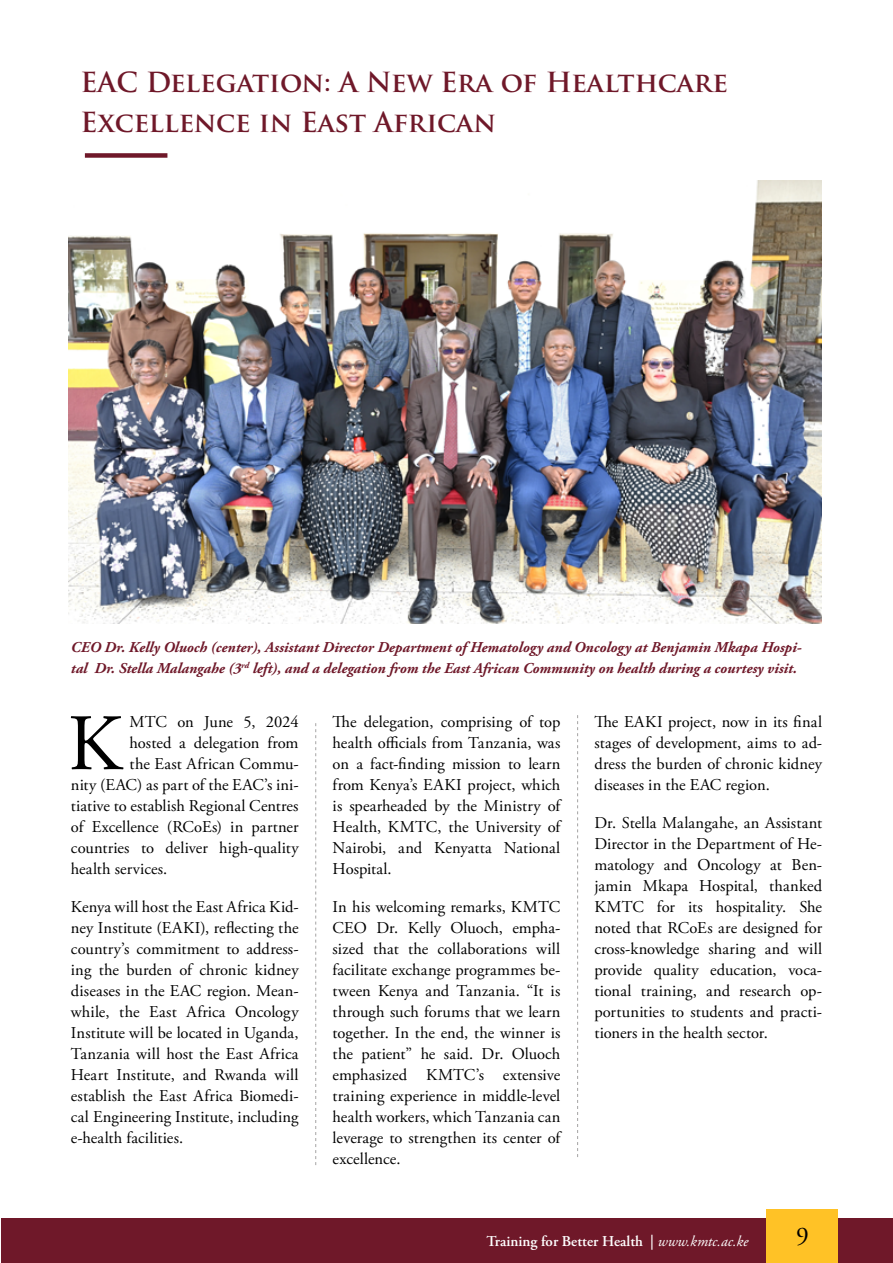
<style>
.page{position:relative;width:893px;height:1263px;background:#fff}
.page>*{position:absolute;margin:0;border:0;box-sizing:border-box;transform-origin:0 0}
.t1{font:79.8px "Adobe Garamond Pro";color:#000}
.t2{font:700 27px/40.5px "Trajan Pro";color:#6f1829}
.t3{font:25.5px "Adobe Garamond Pro";color:#000}
.t4{font:16.5px/21px "Adobe Garamond Pro";letter-spacing:.005em;color:#000;text-align:justify}
.t5{font:italic 700 15px/21px "Adobe Garamond Pro";color:#6f1829}
.t6{font:600 15px "Adobe Garamond Pro";color:#fff}
.s1{font-weight:400;font-style:italic}
</style>
<div class="page">
<div style="left:1px;top:1218px;width:892px;height:45px;background:#6f1829"></div>
<div style="left:767px;top:1209px;width:71px;height:54px;background:#ffc226"></div>
<img style="left:69px;top:181px;width:752px;height:443px">
<div style="left:85px;top:153px;width:82px;height:5px;background:#6f1829"></div>
<svg style="left:315px;top:723px;width:1px;height:442px"></svg>
<svg style="left:577px;top:715px;width:1px;height:442px"></svg>
<h2 class="t2" style="left:80px;top:62px;width:649px">EAC Delegation: A New Era of Healthcare<br>Excellence in East African</h2>
<p class="t5" style="left:71px;top:637px;width:732px">CEO Dr. Kelly Oluoch (center), Assistant Director Department of Hematology and Oncology at Benjamin Mkapa Hospi&shy;tal Dr. Stella Malangahe (3<sup>rd</sup> left), and a delegation from the East African Community on health during a courtesy visit.</p>
<h1 class="t1" style="left:68px;top:696px;width:55px">K</h1>
<p class="t4" style="left:130px;top:712px;width:170px">MTC on June 5, 2024</p>
<p class="t4" style="left:130px;top:733px;width:170px">hosted a delegation from</p>
<p class="t4" style="left:130px;top:754px;width:170px">the East African Commu-</p>
<p class="t4" style="left:71px;top:775px;width:229px">nity (EAC) as part of the EAC’s ini-</p>
<p class="t4" style="left:71px;top:796px;width:229px">tiative to establish Regional Centres</p>
<p class="t4" style="left:71px;top:817px;width:229px">of Excellence (RCoEs) in partner</p>
<p class="t4" style="left:71px;top:838px;width:229px">countries to deliver high-quality</p>
<p class="t4" style="left:71px;top:859px;width:98px">health services.</p>
<p class="t4" style="left:71px;top:897px;width:229px">Kenya will host the East Africa Kid&shy;ney Institute (EAKI), reflecting the country’s commitment to address&shy;ing the burden of chronic kidney diseases in the EAC region. Mean&shy;while, the East Africa Oncology Institute will be located in Uganda, Tanzania will host the East Africa Heart Institute, and Rwanda will establish the East Africa Biomedi&shy;cal Engineering Institute, including e-health facilities.</p>
<p class="t4" style="left:333px;top:712px;width:229px">The delegation, comprising of top health officials from Tanzania, was on a fact-finding mission to learn from Kenya’s EAKI project, which is spearheaded by the Ministry of Health, KMTC, the University of Nairobi, and Kenyatta National Hospital.</p>
<p class="t4" style="left:333px;top:897px;width:229px">In his welcoming remarks, KMTC CEO Dr. Kelly Oluoch, empha&shy;sized that the collaborations will facilitate exchange programmes be&shy;tween Kenya and Tanzania. “It is through such forums that we learn together. In the end, the winner is the patient” he said. Dr. Oluoch emphasized KMTC’s extensive training experience in middle-level health workers, which Tanzania can leverage to strengthen its center of excellence.</p>
<p class="t4" style="left:594px;top:712px;width:229px">The EAKI project, now in its final stages of development, aims to ad&shy;dress the burden of chronic kidney diseases in the EAC region.</p>
<p class="t4" style="left:594px;top:813px;width:229px">Dr. Stella Malangahe, an Assistant Director in the Department of He&shy;matology and Oncology at Ben&shy;jamin Mkapa Hospital, thanked KMTC for its hospitality. She noted that RCoEs are designed for cross-knowledge sharing and will provide quality education, voca&shy;tional training, and research op&shy;portunities to students and practi&shy;tioners in the health sector.</p>
<p class="t6" style="left:487px;top:1233px;width:263px">Training for Better Health | <span class="s1">www.kmtc.ac.ke</span></p>
<h3 class="t3" style="left:796px;top:1220px;width:14px">9</h3>
</div>
